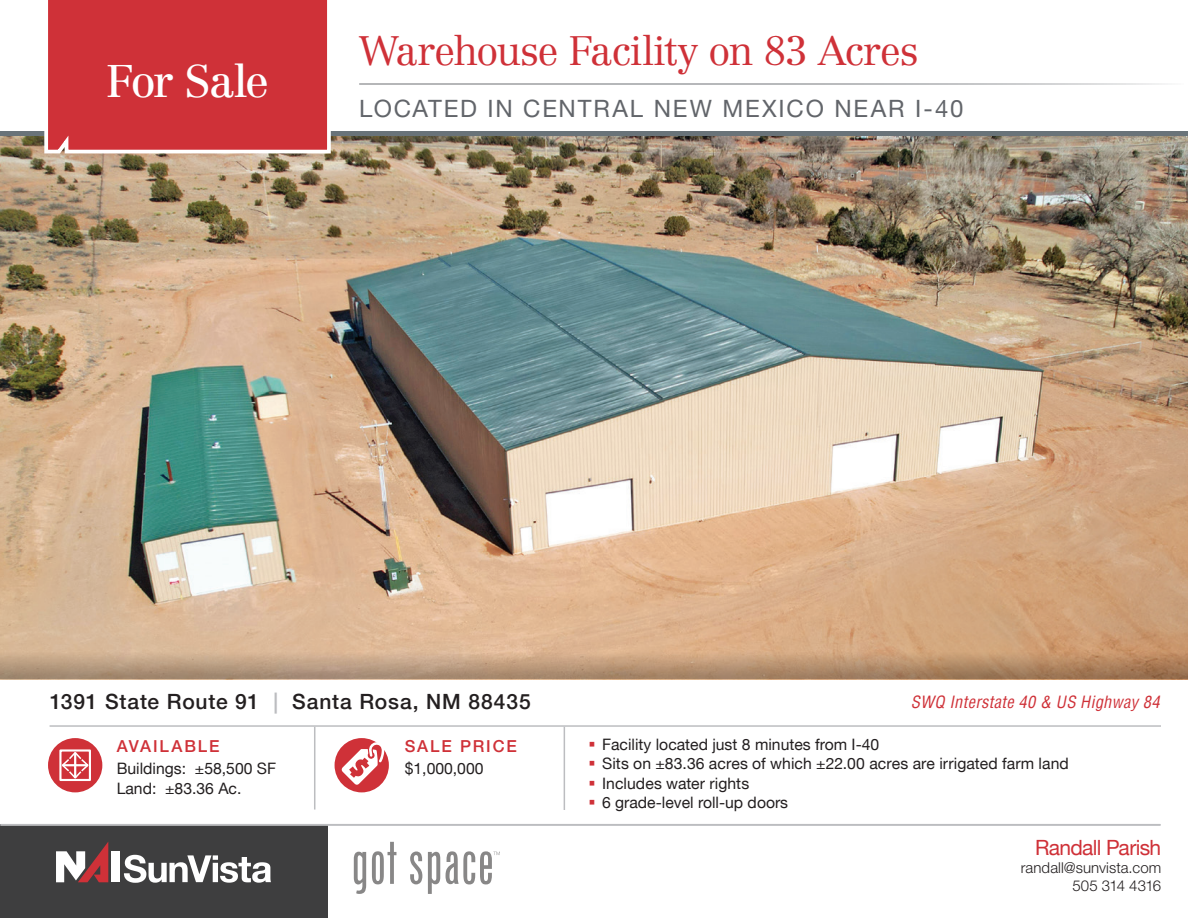
<style>
.page{position:relative;width:1188px;height:918px;background:#fff}
.page>*{position:absolute;margin:0;border:0;box-sizing:border-box;transform-origin:0 0}
.t1{font:45px "Centennial LT Std";letter-spacing:-.05em;color:#fff}
.t2{font:300 40.5px "Centennial LT Std";letter-spacing:-.03em;color:#cf3138}
.t3{font:24px "Helvetica Neue LT Std";letter-spacing:.075em;color:#62656a}
.t4{font:500 21px "Helvetica Neue LT";letter-spacing:.04em;color:#231f20}
.t5{font:21px "Helvetica Neue LT";letter-spacing:-.03em;color:#cf3138}
.t6{font:italic condensed 16.5px "Helvetica";color:#cf3138}
.t7{font:500 16.5px "Helvetica Neue LT";letter-spacing:.115em;color:#cf3138}
.t8{font:15.75px/19.5px "Helvetica Neue LT";color:#231f20}
.t9{font:300 15px/18px "Helvetica Neue LT Std";letter-spacing:.005em;color:#231f20;text-align:right}
.s1{color:#bcbdc0}
</style>
<div class="page">
<img style="left:0;top:136px;width:1188px;height:516px">
<svg style="left:0;top:652px;width:1188px;height:27px;background:#b89576"></svg>
<div style="left:0;top:825px;width:327px;height:93px;background:#3e3e3f"></div>
<div style="left:111px;top:851px;width:8px;height:31px;background:#fff"></div>
<svg style="left:56px;top:842px;width:52px;height:40px"></svg>
<svg style="left:124px;top:855px;width:147px;height:28px"></svg>
<svg style="left:354px;top:842px;width:146px;height:52px"></svg>
<hr style="left:1px;top:824px;width:1159px;height:2px;background:#bcbdc0">
<div style="left:0;top:131px;width:1188px;height:5px;background:#697379"></div>
<svg style="left:42px;top:0;width:291px;height:155px;background:#d13f45"></svg>
<hr style="left:359px;top:83px;width:825px;height:2px;background:#9d9fa2">
<hr style="left:50px;top:725px;width:1111px;height:2px;background:#bcbdc0">
<hr style="left:314px;top:727px;width:1px;height:83px;background:#bcbdc0">
<hr style="left:564px;top:727px;width:1px;height:83px;background:#bcbdc0">
<div style="left:335px;top:738px;width:54px;height:54px;background:#cf3138;border-radius:50%"></div>
<svg style="left:341px;top:742px;width:43px;height:43px"></svg>
<div style="left:48px;top:738px;width:54px;height:54px;background:#cf3138;border-radius:50%"></div>
<svg style="left:62px;top:752px;width:26px;height:26px"></svg>
<div style="left:59px;top:749px;width:32px;height:32px;border:2px solid #fff"></div>
<h1 class="t1" style="left:106px;top:54px;width:165px">For Sale</h1>
<h2 class="t2" style="left:359px;top:27px;width:561px">Warehouse Facility on 83 Acres</h2>
<h3 class="t3" style="left:359px;top:94px;width:606px">LOCATED IN CENTRAL NEW MEXICO NEAR I-40</h3>
<h3 class="t4" style="left:50px;top:689px;width:483px">1391 State Route 91 <span class="s1">|</span> Santa Rosa, NM 88435</h3>
<p class="t7" style="left:117px;top:737px;width:104px">AVAILABLE</p>
<p class="t8" style="left:117px;top:758px;width:161px">Buildings: ±58,500 SF<br>Land: ±83.36 Ac.</p>
<p class="t7" style="left:405px;top:737px;width:114px">SALE PRICE</p>
<p class="t8" style="left:405px;top:758px;width:80px">$1,000,000</p>
<p class="t6" style="left:911px;top:691px;width:254px">SWQ Interstate 40 &amp; US Highway 84</p>
<p class="t8" style="left:602px;top:734px;width:468px">Facility located just 8 minutes from I-40<br>Sits on ±83.36 acres of which ±22.00 acres are irrigated farm land Includes water rights<br>6 grade-level roll-up doors</p>
<h3 class="t5" style="left:1035px;top:835px;width:128px">Randall Parish</h3>
<p class="t9" style="left:1021px;top:858px;width:142px">randall@sunvista.com<br>505 314 4316</p>
</div>
